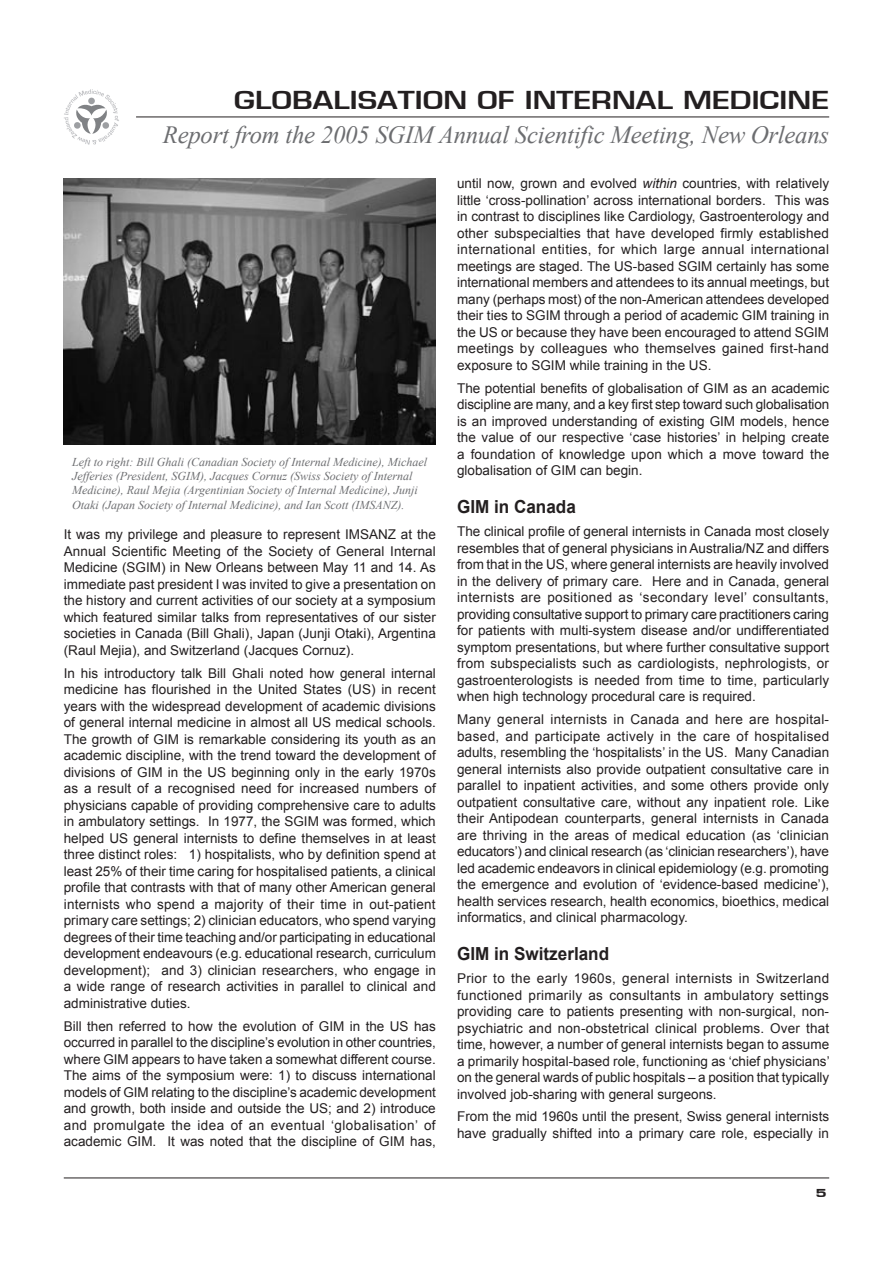
<style>
.page{position:relative;width:893px;height:1263px;background:#fff}
.page>*{position:absolute;margin:0;border:0;box-sizing:border-box;transform-origin:0 0}
.t1{font:700 27px "Eurose";color:#231f20}
.t2{font:italic 24.75px "Times New Roman";letter-spacing:-.01em;color:#6c6d70}
.t3{font:700 18px "Arial";color:#231f20;scale:.95 1}
.t4{font:13.5px/16.5px "Arial";color:#231f20;text-align:justify}
.t5{font:italic 12px/14.4px "Times New Roman";color:#6c6d70}
.t6{font:800 12px "Eurose Wide";color:#231f20}
.s1{font-style:italic}
</style>
<div class="page">
<hr style="left:64px;top:1177px;width:765px;height:1px;background:#231f20">
<hr style="left:136px;top:117px;width:693px;height:1px;background:#231f20">
<svg style="left:64px;top:89px;width:55px;height:56px"></svg>
<img style="left:64px;top:179px;width:372px;height:265px">
<h1 class="t1" style="left:234px;top:85px;width:596px">GLOBALISATION OF INTERNAL MEDICINE</h1>
<h2 class="t2" style="left:163px;top:118px;width:668px">Report from the 2005 SGIM Annual Scientific Meeting, New Orleans</h2>
<p class="t5" style="left:72px;top:454px;width:356px">Left to right: Bill Ghali (Canadian Society of Internal Medicine), Michael Jefferies (President, SGIM), Jacques Cornuz (Swiss Society of Internal Medicine), Raul Mejia (Argentinian Society of Internal Medicine), Junji Otaki (Japan Society of Internal Medicine), and Ian Scott (IMSANZ).</p>
<p class="t4" style="left:64px;top:526px;width:374px">It was my privilege and pleasure to represent IMSANZ at the Annual Scientific Meeting of the Society of General Internal Medicine (SGIM) in New Orleans between May 11 and 14. As immediate past president I was invited to give a presentation on the history and current activities of our society at a symposium which featured similar talks from representatives of our sister societies in Canada (Bill Ghali), Japan (Junji Otaki), Argentina (Raul Mejia), and Switzerland (Jacques Cornuz).</p>
<p class="t4" style="left:64px;top:665px;width:374px">In his introductory talk Bill Ghali noted how general internal medicine has flourished in the United States (US) in recent years with the widespread development of academic divisions of general internal medicine in almost all US medical schools.<br>The growth of GIM is remarkable considering its youth as an academic discipline, with the trend toward the development of divisions of GIM in the US beginning only in the early 1970s as a result of a recognised need for increased numbers of physicians capable of providing comprehensive care to adults in ambulatory settings. In 1977, the SGIM was formed, which helped US general internists to define themselves in at least three distinct roles: 1) hospitalists, who by definition spend at least 25% of their time caring for hospitalised patients, a clinical profile that contrasts with that of many other American general internists who spend a majority of their time in out-patient primary care settings; 2) clinician educators, who spend varying degrees of their time teaching and/or participating in educational development endeavours (e.g. educational research, curriculum development); and 3) clinician researchers, who engage in a wide range of research activities in parallel to clinical and administrative duties.</p>
<p class="t4" style="left:64px;top:1018px;width:374px">Bill then referred to how the evolution of GIM in the US has occurred in parallel to the discipline’s evolution in other countries, where GIM appears to have taken a somewhat different course.<br>The aims of the symposium were: 1) to discuss international models of GIM relating to the discipline’s academic development and growth, both inside and outside the US; and 2) introduce and promulgate the idea of an eventual ‘globalisation’ of academic GIM. It was noted that the discipline of GIM has,</p>
<p class="t4" style="left:457px;top:176px;width:374px">until now, grown and evolved <span class="s1">within</span> countries, with relatively little ‘cross-pollination’ across international borders. This was in contrast to disciplines like Cardiology, Gastroenterology and other subspecialties that have developed firmly established international entities, for which large annual international meetings are staged. The US-based SGIM certainly has some international members and attendees to its annual meetings, but many (perhaps most) of the non-American attendees developed their ties to SGIM through a period of academic GIM training in the US or because they have been encouraged to attend SGIM meetings by colleagues who themselves gained first-hand exposure to SGIM while training in the US.</p>
<p class="t4" style="left:457px;top:380px;width:374px">The potential benefits of globalisation of GIM as an academic discipline are many, and a key first step toward such globalisation is an improved understanding of existing GIM models, hence the value of our respective ‘case histories’ in helping create a foundation of knowledge upon which a move toward the globalisation of GIM can begin.</p>
<h3 class="t3" style="left:457px;top:495px;width:127px">GIM in Canada</h3>
<p class="t4" style="left:457px;top:523px;width:374px">The clinical profile of general internists in Canada most closely resembles that of general physicians in Australia/NZ and differs from that in the US, where general internists are heavily involved in the delivery of primary care. Here and in Canada, general internists are positioned as ‘secondary level’ consultants, providing consultative support to primary care practitioners caring for patients with multi-system disease and/or undifferentiated symptom presentations, but where further consultative support from subspecialists such as cardiologists, nephrologists, or gastroenterologists is needed from time to time, particularly when high technology procedural care is required.</p>
<p class="t4" style="left:457px;top:711px;width:374px">Many general internists in Canada and here are hospital&shy;based, and participate actively in the care of hospitalised adults, resembling the ‘hospitalists’ in the US. Many Canadian general internists also provide outpatient consultative care in parallel to inpatient activities, and some others provide only outpatient consultative care, without any inpatient role. Like their Antipodean counterparts, general internists in Canada are thriving in the areas of medical education (as ‘clinician educators’) and clinical research (as ‘clinician researchers’), have led academic endeavors in clinical epidemiology (e.g. promoting the emergence and evolution of ‘evidence-based medicine’), health services research, health economics, bioethics, medical informatics, and clinical pharmacology.</p>
<h3 class="t3" style="left:457px;top:942px;width:162px">GIM in Switzerland</h3>
<p class="t4" style="left:457px;top:970px;width:374px">Prior to the early 1960s, general internists in Switzerland functioned primarily as consultants in ambulatory settings providing care to patients presenting with non-surgical, non&shy;psychiatric and non-obstetrical clinical problems. Over that time, however, a number of general internists began to assume a primarily hospital-based role, functioning as ‘chief physicians’ on the general wards of public hospitals – a position that typically involved job-sharing with general surgeons.</p>
<p class="t4" style="left:457px;top:1108px;width:374px">From the mid 1960s until the present, Swiss general internists have gradually shifted into a primary care role, especially in</p>
<p class="t6" style="left:816px;top:1186px;width:13px">5</p>
</div>
